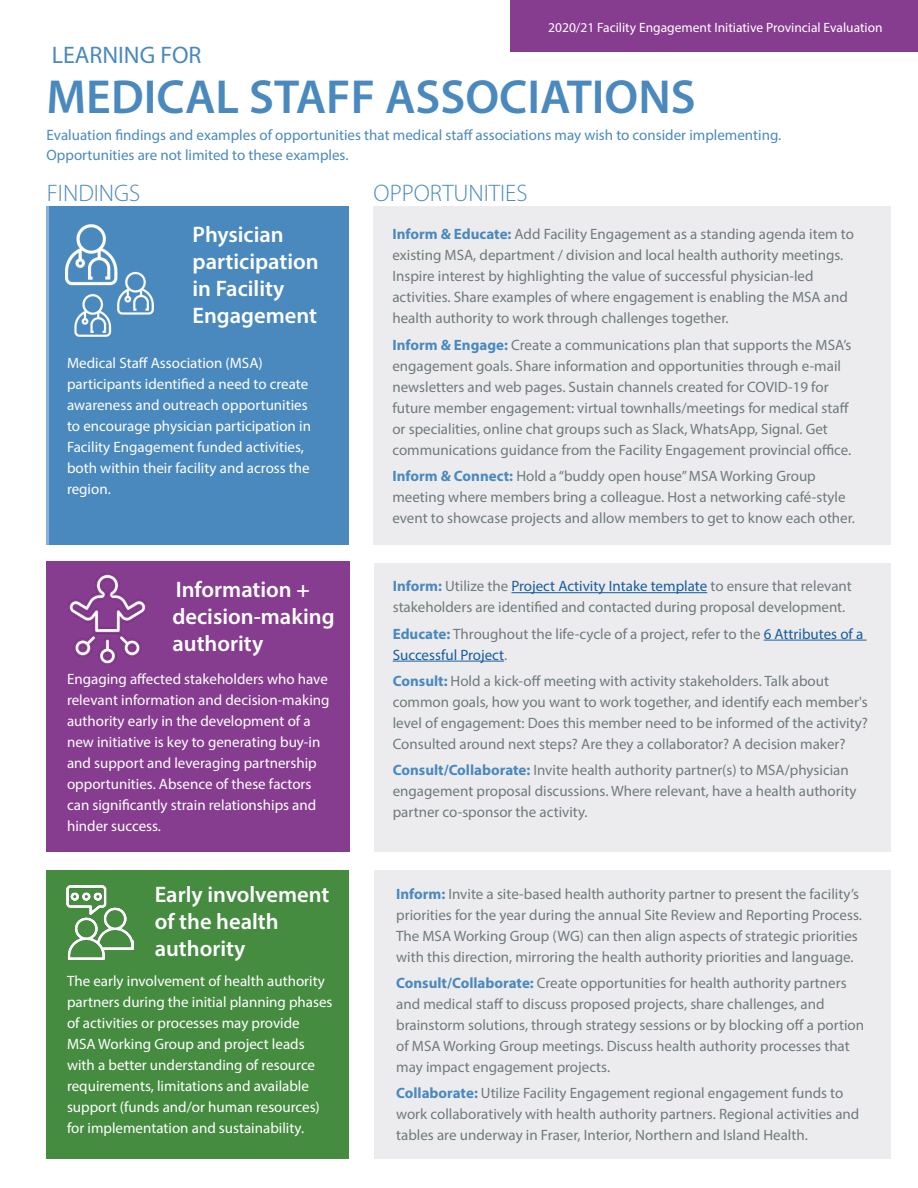
<style>
.page{position:relative;width:918px;height:1188px;background:#fff}
.page>*{position:absolute;margin:0;border:0;box-sizing:border-box;transform-origin:0 0}
.Headline{font:600 48px "Myriad Pro";color:#4a89be}
.t1{font:300 24px "Myriad Pro";color:#4a89be}
.t2{font:24px "Myriad Pro";color:#4a89be}
.Body_Copy{font:600 22.5px/27px "Myriad Pro";color:#fff}
.Body_Copy-2{font:15px/21px "Myriad Pro";color:#6f7a7d}
.Body_Copy-3{font:15px/21px "Myriad Pro";color:#fff}
.Body_Copy-4{font:15px "Myriad Pro";color:#4a89be}
.t3{font:13.5px "Myriad Pro";color:#fff}
.s1{font-weight:700;color:#4a89be}
.s2{color:#175d9e}
</style>
<div class="page">
<div style="left:373px;top:206px;width:518px;height:338px;background:#ececee"></div>
<div style="left:374px;top:563px;width:517px;height:289px;background:#ececee"></div>
<div style="left:47px;top:562px;width:303px;height:290px;background:#863d8f"></div>
<div style="left:47px;top:870px;width:302px;height:289px;background:#458c40"></div>
<div style="left:47px;top:206px;width:302px;height:338px;background:#4a89be"></div>
<div style="left:374px;top:870px;width:517px;height:289px;background:#ececee"></div>
<hr style="left:511px;top:592px;width:196px;height:1px;background:#175d9e">
<hr style="left:764px;top:640px;width:103px;height:1px;background:#175d9e">
<hr style="left:393px;top:661px;width:111px;height:1px;background:#175d9e">
<div style="left:511px;top:1px;width:407px;height:51px;background:#863d8f"></div>
<img style="left:65px;top:225px;width:88px;height:111px">
<img style="left:67px;top:886px;width:66px;height:74px">
<img style="left:69px;top:573px;width:78px;height:91px">
<p class="t3" style="left:548px;top:20px;width:336px">2020/21 Facility Engagement Initiative Provincial Evaluation</p>
<p class="t2" style="left:52px;top:40px;width:151px">LEARNING FOR</p>
<p class="Headline" style="left:47px;top:66px;width:651px">MEDICAL STAFF ASSOCIATIONS</p>
<p class="Body_Copy-4" style="left:47px;top:125px;width:736px">Evaluation findings and examples of opportunities that medical staff associations may wish to consider implementing.</p>
<p class="Body_Copy-4" style="left:47px;top:146px;width:303px">Opportunities are not limited to these examples.</p>
<p class="t1" style="left:47px;top:179px;width:95px">FINDINGS</p>
<p class="t1" style="left:374px;top:179px;width:155px">OPPORTUNITIES</p>
<p class="Body_Copy" style="left:193px;top:220px;width:128px">Physician participation in Facility<br>Engagement</p>
<p class="Body_Copy-2" style="left:392px;top:224px;width:463px"><span class="s1">Inform &amp; Educate:</span> Add Facility Engagement as a standing agenda item to existing MSA, department / division and local health authority meetings.<br>Inspire interest by highlighting the value of successful physician-led activities. Share examples of where engagement is enabling the MSA and health authority to work through challenges together.</p>
<p class="Body_Copy-2" style="left:392px;top:334px;width:461px"><span class="s1">Inform &amp; Engage:</span> Create a communications plan that supports the MSA’s engagement goals. Share information and opportunities through e-mail newsletters and web pages. Sustain channels created for COVID-19 for future member engagement: virtual townhalls/meetings for medical staff or specialities, online chat groups such as Slack, WhatsApp, Signal. Get communications guidance from the Facility Engagement provincial office.</p>
<p class="Body_Copy-2" style="left:392px;top:465px;width:464px"><span class="s1">Inform &amp; Connect:</span> Hold a “buddy open house” MSA Working Group meeting where members bring a colleague. Host a networking café-style event to showcase projects and allow members to get to know each other.</p>
<p class="Body_Copy-3" style="left:67px;top:352px;width:245px">Medical Staff Association (MSA) participants identified a need to create awareness and outreach opportunities to encourage physician participation in Facility Engagement funded activities, both within their facility and across the region.</p>
<p class="Body_Copy" style="left:173px;top:575px;width:164px">Information + decision-making authority</p>
<p class="Body_Copy-2" style="left:393px;top:575px;width:461px"><span class="s1">Inform:</span> Utilize the <span class="s2">Project Activity Intake template</span> to ensure that relevant stakeholders are identified and contacted during proposal development.</p>
<p class="Body_Copy-2" style="left:393px;top:623px;width:472px"><span class="s1">Educate:</span> Throughout the life-cycle of a project, refer to the <span class="s2">6 Attributes of a<br>Successful Project</span>.</p>
<p class="Body_Copy-2" style="left:393px;top:670px;width:477px"><span class="s1">Consult:</span> Hold a kick-off meeting with activity stakeholders. Talk about common goals, how you want to work together, and identify each member's level of engagement: Does this member need to be informed of the activity?<br>Consulted around next steps? Are they a collaborator? A decision maker?</p>
<p class="Body_Copy-2" style="left:393px;top:760px;width:465px"><span class="s1">Consult/Collaborate:</span> Invite health authority partner(s) to MSA/physician engagement proposal discussions. Where relevant, have a health authority partner co-sponsor the activity.</p>
<p class="Body_Copy-3" style="left:67px;top:668px;width:264px">Engaging affected stakeholders who have relevant information and decision-making authority early in the development of a new initiative is key to generating buy-in and support and leveraging partnership opportunities. Absence of these factors can significantly strain relationships and hinder success.</p>
<p class="Body_Copy" style="left:155px;top:881px;width:176px">Early involvement of the health authority</p>
<p class="Body_Copy-3" style="left:67px;top:970px;width:267px">The early involvement of health authority partners during the initial planning phases of activities or processes may provide<br>MSA Working Group and project leads with a better understanding of resource requirements, limitations and available support (funds and/or human resources) for implementation and sustainability.</p>
<p class="Body_Copy-2" style="left:396px;top:883px;width:467px"><span class="s1">Inform:</span> Invite a site-based health authority partner to present the facility’s priorities for the year during the annual Site Review and Reporting Process.<br>The MSA Working Group (WG) can then align aspects of strategic priorities with this direction, mirroring the health authority priorities and language.</p>
<p class="Body_Copy-2" style="left:396px;top:972px;width:469px"><span class="s1">Consult/Collaborate:</span> Create opportunities for health authority partners and medical staff to discuss proposed projects, share challenges, and brainstorm solutions, through strategy sessions or by blocking off a portion of MSA Working Group meetings. Discuss health authority processes that may impact engagement projects.</p>
<p class="Body_Copy-2" style="left:396px;top:1083px;width:465px"><span class="s1">Collaborate:</span> Utilize Facility Engagement regional engagement funds to work collaboratively with health authority partners. Regional activities and tables are underway in Fraser, Interior, Northern and Island Health.</p>
</div>
